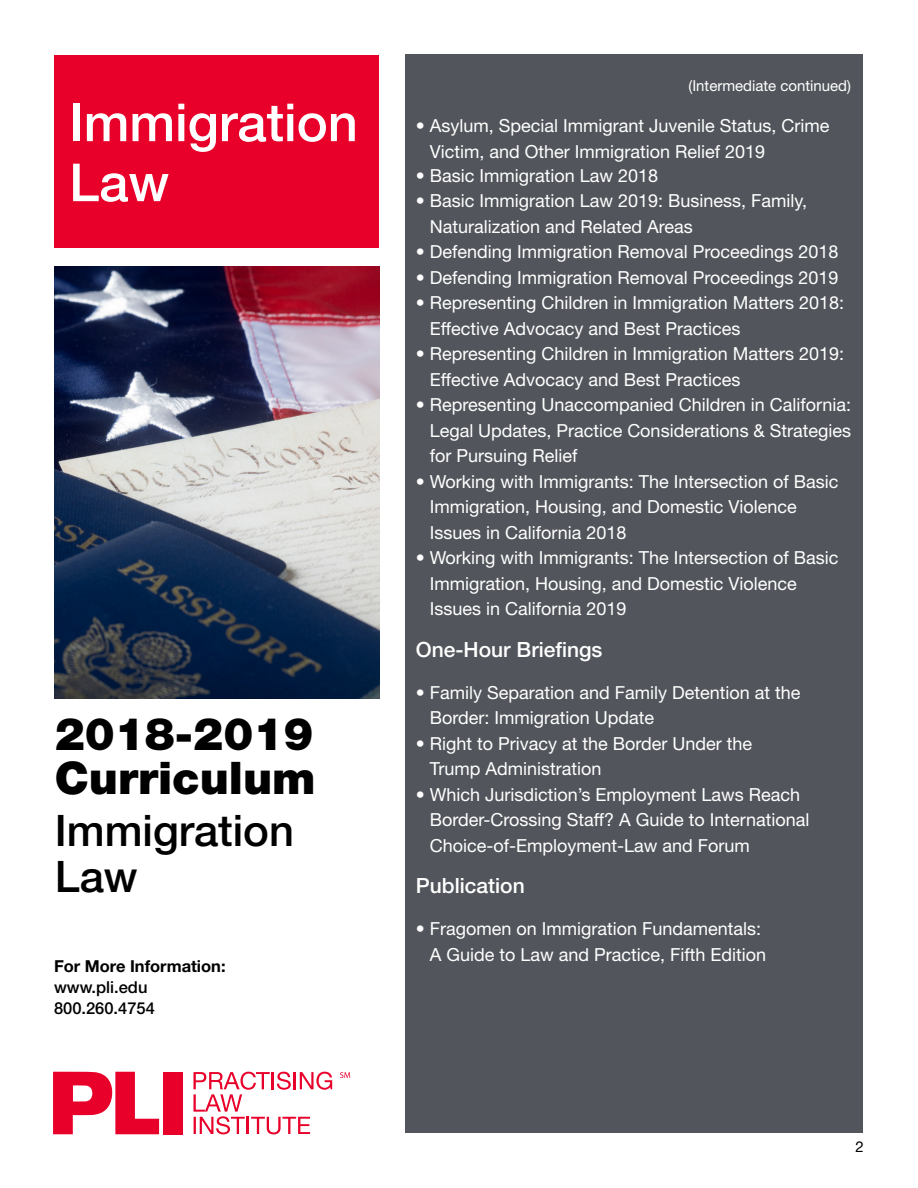
<style>
.page{position:relative;width:918px;height:1188px;background:#fff}
.page>*{position:absolute;margin:0;border:0;box-sizing:border-box;transform-origin:0 0}
.t1{font:500 52.5px/60px "Helvetica Neue LT Std";color:#fff}
.t2{font:900 45px/43.5px "Helvetica Neue LT Std";color:#000}
.t3{font:500 43.5px/46.5px "Helvetica Neue LT Std";color:#000}
.t4{font:500 21px "Helvetica Neue LT Std";color:#fff}
.t5{font:18px/25.5px "Helvetica Neue LT Std";color:#fff}
.t6{font:500 16.5px/21px "Helvetica Neue LT Std";color:#000}
.t7{font:700 16.5px "Helvetica Neue LT Std";color:#000}
.t8{font:15px "Helvetica Neue LT Std";color:#fff}
.t9{font:15px "Helvetica Neue LT Std";color:#000}
</style>
<div class="page">
<div style="left:55px;top:55px;width:324px;height:193px;background:#e8002a"></div>
<div style="left:406px;top:55px;width:457px;height:1078px;background:#52555b"></div>
<svg style="left:53px;top:1072px;width:106px;height:62px"></svg>
<div style="left:163px;top:1072px;width:20px;height:62px;background:#e8002a"></div>
<svg style="left:194px;top:1072px;width:138px;height:62px"></svg>
<svg style="left:340px;top:1072px;width:10px;height:6px"></svg>
<img style="left:54px;top:267px;width:325px;height:432px">
<h1 class="t1" style="left:69px;top:92px;width:290px">Immigration<br>Law</h1>
<h2 class="t2" style="left:55px;top:712px;width:262px">2018-2019<br>Curriculum</h2>
<h3 class="t3" style="left:55px;top:807px;width:241px">Immigration<br>Law</h3>
<p class="t7" style="left:54px;top:956px;width:173px">For More Information:</p>
<p class="t6" style="left:54px;top:976px;width:102px">www.pli.edu<br>800.260.4754</p>
<p class="t8" style="left:689px;top:76px;width:164px">(Intermediate continued)</p>
<p class="t5" style="left:430px;top:113px;width:401px;text-indent:-14px">• Asylum, Special Immigrant Juvenile Status, Crime<br>Victim, and Other Immigration Relief 2019</p>
<p class="t5" style="left:416px;top:162px;width:244px">• Basic Immigration Law 2018</p>
<p class="t5" style="left:430px;top:188px;width:379px;text-indent:-14px">• Basic Immigration Law 2019: Business, Family,<br>Naturalization and Related Areas</p>
<p class="t5" style="left:416px;top:239px;width:424px">• Defending Immigration Removal Proceedings 2018</p>
<p class="t5" style="left:416px;top:264px;width:424px">• Defending Immigration Removal Proceedings 2019</p>
<p class="t5" style="left:430px;top:290px;width:416px;text-indent:-14px">• Representing Children in Immigration Matters 2018:<br>Effective Advocacy and Best Practices</p>
<p class="t5" style="left:430px;top:341px;width:416px;text-indent:-14px">• Representing Children in Immigration Matters 2019:<br>Effective Advocacy and Best Practices</p>
<p class="t5" style="left:430px;top:392px;width:423px;text-align:justify;text-indent:-14px">• Representing Unaccompanied Children in California:<br>Legal Updates, Practice Considerations &amp; Strategies for Pursuing Relief</p>
<p class="t5" style="left:430px;top:469px;width:410px;text-indent:-14px">• Working with Immigrants: The Intersection of Basic<br>Immigration, Housing, and Domestic Violence<br>Issues in California 2018</p>
<p class="t5" style="left:430px;top:545px;width:410px;text-indent:-14px">• Working with Immigrants: The Intersection of Basic<br>Immigration, Housing, and Domestic Violence<br>Issues in California 2019</p>
<p class="t4" style="left:416px;top:637px;width:188px">One-Hour Briefings</p>
<p class="t5" style="left:430px;top:679px;width:372px;text-indent:-14px">• Family Separation and Family Detention at the<br>Border: Immigration Update</p>
<p class="t5" style="left:430px;top:730px;width:324px;text-indent:-14px">• Right to Privacy at the Border Under the<br>Trump Administration</p>
<p class="t5" style="left:430px;top:781px;width:381px;text-indent:-14px">• Which Jurisdiction’s Employment Laws Reach<br>Border-Crossing Staff? A Guide to International<br>Choice-of-Employment-Law and Forum</p>
<p class="t4" style="left:416px;top:873px;width:110px">Publication</p>
<p class="t5" style="left:416px;top:916px;width:352px;text-align:right">• Fragomen on Immigration Fundamentals:<br>A Guide to Law and Practice, Fifth Edition</p>
<p class="t9" style="left:856px;top:1138px;width:10px">2</p>
</div>
